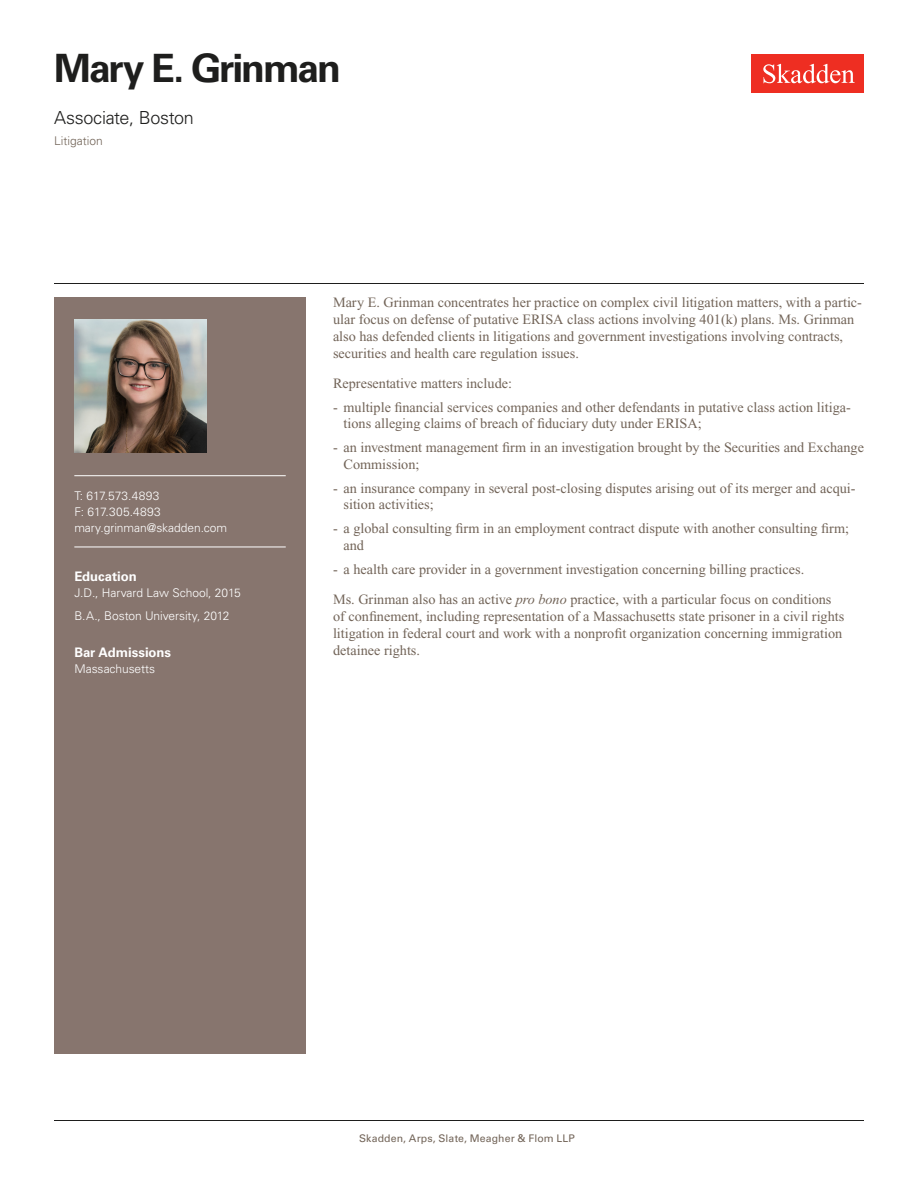
<style>
.page{position:relative;width:918px;height:1188px;background:#fff}
.page>*{position:absolute;margin:0;border:0;box-sizing:border-box;transform-origin:0 0}
.Name{font:700 39px "Univers LT Std";letter-spacing:-.05em;color:#1e1e1d}
.Title_and_Office{font:300 18px "Univers LT Std";letter-spacing:-.02em;color:#1e1e1d}
.Main_Body{font:14.25px/16.8px "Times New Roman PS Std";color:#726458}
.Bar_Admission_Educat{font:700 13.2px "Univers LT Std";letter-spacing:-.005em;color:#fff}
.Sidebar_text{font:300 12px "Univers LT Std";letter-spacing:-.005em;color:#fff}
.Email{font:300 12px "Univers LT Std";letter-spacing:-.005em;color:#fff}
.Phone_Number{font:300 12px "Univers LT Std";letter-spacing:.005em;color:#fff}
.Fax_Number{font:300 12px "Univers LT Std";letter-spacing:.02em;color:#fff}
.Practice{font:300 12px "Univers LT Std";color:#726458}
.Folio{font:10.5px "Univers LT Std";letter-spacing:.01em;color:#726458}
.s1{font-style:italic}
.s2{font-weight:700;color:#fff}
</style>
<div class="page">
<div style="left:752px;top:54px;width:112px;height:39px;background:#ee2e22"></div>
<svg style="left:763px;top:64px;width:92px;height:19px"></svg>
<div style="left:54px;top:297px;width:252px;height:756px;background:#87756e"></div>
<hr style="left:74px;top:475px;width:212px;height:1px;background:#fff">
<hr style="left:74px;top:547px;width:212px;height:1px;background:#fff">
<img style="left:74px;top:320px;width:132px;height:132px">
<hr style="left:54px;top:1120px;width:810px;height:1px;background:#1e1e1d">
<hr style="left:54px;top:283px;width:810px;height:1px;background:#1e1e1d">
<h1 class="Name" style="left:54px;top:46px;width:288px">Mary E. Grinman</h1>
<h2 class="Title_and_Office" style="left:54px;top:107px;width:141px">Associate, Boston</h2>
<h3 class="Practice" style="left:54px;top:134px;width:50px">Litigation</h3>
<p class="Phone_Number" style="left:74px;top:489px;width:87px">T: 617.573.4893</p>
<p class="Fax_Number" style="left:74px;top:504px;width:88px">F: 617.305.4893</p>
<p class="Email" style="left:74px;top:520px;width:154px">mary.grinman@skadden.com</p>
<p class="Bar_Admission_Educat" style="left:74px;top:569px;width:64px">Education</p>
<p class="Sidebar_text" style="left:74px;top:586px;width:168px">J.D., Harvard Law School, 2015</p>
<p class="Sidebar_text" style="left:74px;top:608px;width:157px">B.A., Boston University, 2012</p>
<p class="Bar_Admission_Educat" style="left:74px;top:644px;width:98px">Bar Admissions</p>
<p class="Sidebar_text" style="left:74px;top:661px;width:82px">Massachusetts</p>
<p class="Main_Body" style="left:333px;top:294px;width:531px">Mary E. Grinman concentrates her practice on complex civil litigation matters, with a partic&shy;ular focus on defense of putative ERISA class actions involving 401(k) plans. Ms. Grinman also has defended clients in litigations and government investigations involving contracts, securities and health care regulation issues.</p>
<p class="Main_Body" style="left:333px;top:375px;width:181px">Representative matters include:</p>
<p class="Main_Body" style="left:344px;top:398px;width:509px;text-indent:-10px">- multiple financial services companies and other defendants in putative class action litiga&shy;tions alleging claims of breach of fiduciary duty under ERISA;</p>
<p class="Main_Body" style="left:344px;top:439px;width:522px;text-indent:-10px">- an investment management firm in an investigation brought by the Securities and Exchange<br>Commission;</p>
<p class="Main_Body" style="left:344px;top:479px;width:514px;text-indent:-10px">- an insurance company in several post-closing disputes arising out of its merger and acqui&shy;sition activities;</p>
<p class="Main_Body" style="left:344px;top:520px;width:507px;text-indent:-10px">- a global consulting firm in an employment contract dispute with another consulting firm; and</p>
<p class="Main_Body" style="left:333px;top:560px;width:473px">- a health care provider in a government investigation concerning billing practices.</p>
<p class="Main_Body" style="left:333px;top:591px;width:513px">Ms. Grinman also has an active <span class="s1">pro bono</span> practice, with a particular focus on conditions of confinement, including representation of a Massachusetts state prisoner in a civil rights litigation in federal court and work with a nonprofit organization concerning immigration detainee rights.</p>
<p class="Folio" style="left:343px;top:1132px;width:233px"><span class="s2">1</span> Skadden, Arps, Slate, Meagher &amp; Flom LLP</p>
</div>
